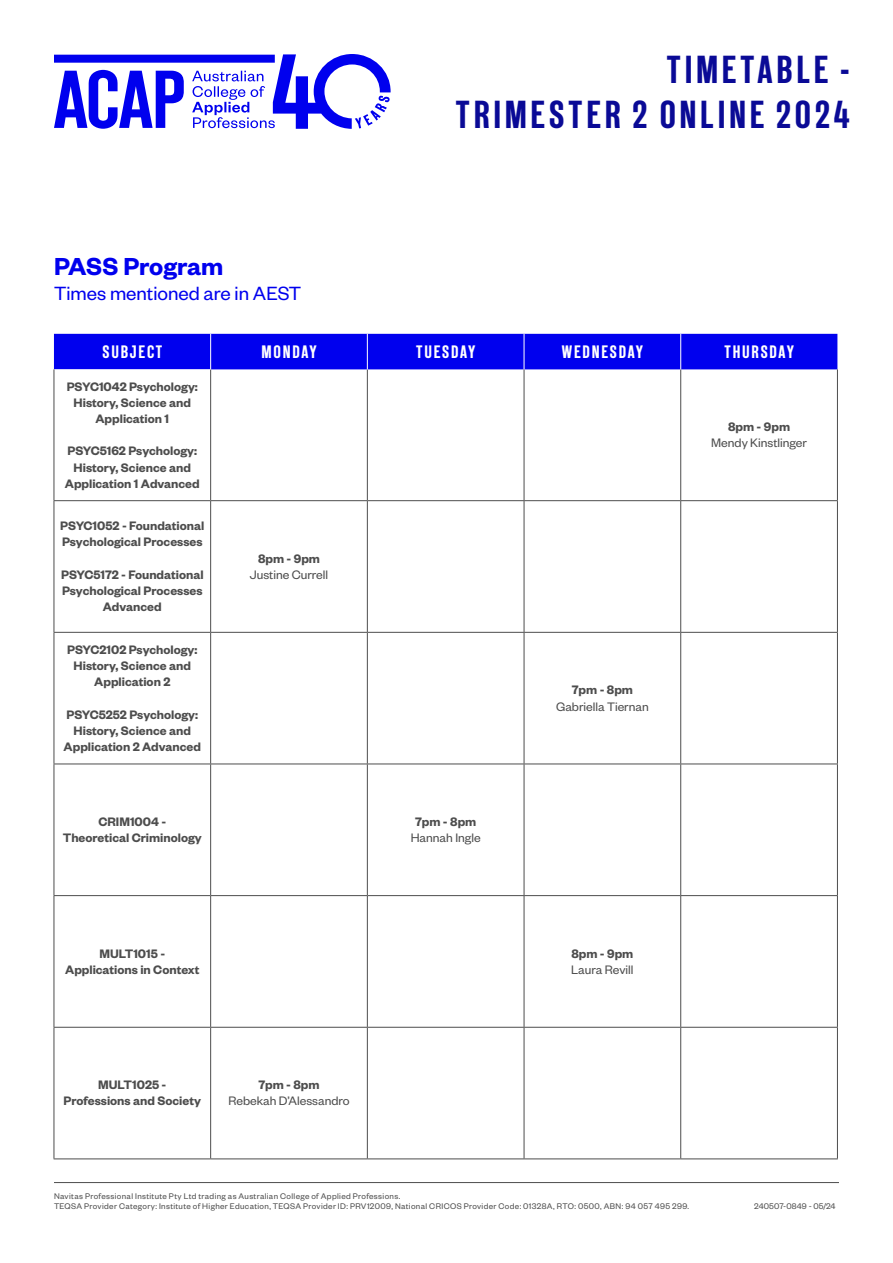
<style>
.page{position:relative;width:893px;height:1263px;background:#fff}
.page>*{position:absolute;margin:0;border:0;box-sizing:border-box;transform-origin:0 0}
.Flyer_header{font:39px/45px "New Grotesk Square FOUR";letter-spacing:.1em;color:#0a0a96;text-align:right}
.t1{font:600 27px "Founders Grotesk";color:#00e}
.t2{font:21px "Founders Grotesk";color:#00e}
.t3{font:18px "New Grotesk Square FOUR";letter-spacing:.1em;color:#fff}
.t4{font:600 13.5px/16.2px "Founders Grotesk";color:#4d4d4d;text-align:center}
.t5{font:13.5px "Founders Grotesk";color:#4d4d4d}
.Body_Copy{font:9px/10.5px "Founders Grotesk";letter-spacing:.04em;color:#4d4d4d}
.Body_Copy-2{font:9px "Founders Grotesk";letter-spacing:.02em;color:#4d4d4d}
</style>
<div class="page">
<div style="left:54px;top:334px;width:783px;height:35px;background:#00e"></div>
<svg style="left:55px;top:369px;width:155px;height:658px"></svg>
<hr style="left:54px;top:369px;width:1px;height:131px;background:#4d4d4d">
<hr style="left:210px;top:369px;width:1px;height:131px;background:#4d4d4d">
<hr style="left:367px;top:369px;width:1px;height:131px;background:#4d4d4d">
<hr style="left:524px;top:369px;width:1px;height:131px;background:#4d4d4d">
<hr style="left:680px;top:369px;width:1px;height:131px;background:#4d4d4d">
<hr style="left:837px;top:369px;width:1px;height:131px;background:#4d4d4d">
<hr style="left:54px;top:500px;width:157px;height:1px;background:#4d4d4d">
<hr style="left:54px;top:501px;width:1px;height:131px;background:#4d4d4d">
<hr style="left:211px;top:500px;width:156px;height:1px;background:#4d4d4d">
<hr style="left:210px;top:501px;width:1px;height:131px;background:#4d4d4d">
<hr style="left:367px;top:500px;width:157px;height:1px;background:#4d4d4d">
<hr style="left:367px;top:501px;width:1px;height:131px;background:#4d4d4d">
<hr style="left:524px;top:500px;width:157px;height:1px;background:#4d4d4d">
<hr style="left:524px;top:501px;width:1px;height:131px;background:#4d4d4d">
<hr style="left:681px;top:500px;width:157px;height:1px;background:#4d4d4d">
<hr style="left:680px;top:501px;width:1px;height:131px;background:#4d4d4d">
<hr style="left:837px;top:501px;width:1px;height:131px;background:#4d4d4d">
<hr style="left:54px;top:632px;width:157px;height:1px;background:#4d4d4d">
<hr style="left:54px;top:633px;width:1px;height:131px;background:#4d4d4d">
<hr style="left:211px;top:632px;width:156px;height:1px;background:#4d4d4d">
<hr style="left:210px;top:633px;width:1px;height:131px;background:#4d4d4d">
<hr style="left:367px;top:632px;width:157px;height:1px;background:#4d4d4d">
<hr style="left:367px;top:633px;width:1px;height:131px;background:#4d4d4d">
<hr style="left:524px;top:632px;width:157px;height:1px;background:#4d4d4d">
<hr style="left:524px;top:633px;width:1px;height:131px;background:#4d4d4d">
<hr style="left:681px;top:632px;width:157px;height:1px;background:#4d4d4d">
<hr style="left:680px;top:633px;width:1px;height:131px;background:#4d4d4d">
<hr style="left:837px;top:633px;width:1px;height:131px;background:#4d4d4d">
<hr style="left:54px;top:764px;width:157px;height:1px;background:#4d4d4d">
<hr style="left:54px;top:764px;width:1px;height:131px;background:#4d4d4d">
<hr style="left:211px;top:764px;width:156px;height:1px;background:#4d4d4d">
<hr style="left:210px;top:764px;width:1px;height:131px;background:#4d4d4d">
<hr style="left:367px;top:764px;width:157px;height:1px;background:#4d4d4d">
<hr style="left:367px;top:764px;width:1px;height:131px;background:#4d4d4d">
<hr style="left:524px;top:764px;width:157px;height:1px;background:#4d4d4d">
<hr style="left:524px;top:764px;width:1px;height:131px;background:#4d4d4d">
<hr style="left:681px;top:764px;width:157px;height:1px;background:#4d4d4d">
<hr style="left:680px;top:764px;width:1px;height:131px;background:#4d4d4d">
<hr style="left:837px;top:764px;width:1px;height:131px;background:#4d4d4d">
<hr style="left:54px;top:895px;width:157px;height:1px;background:#4d4d4d">
<hr style="left:54px;top:896px;width:1px;height:131px;background:#4d4d4d">
<hr style="left:211px;top:895px;width:156px;height:1px;background:#4d4d4d">
<hr style="left:210px;top:896px;width:1px;height:131px;background:#4d4d4d">
<hr style="left:367px;top:895px;width:157px;height:1px;background:#4d4d4d">
<hr style="left:367px;top:896px;width:1px;height:131px;background:#4d4d4d">
<hr style="left:524px;top:895px;width:157px;height:1px;background:#4d4d4d">
<hr style="left:524px;top:896px;width:1px;height:131px;background:#4d4d4d">
<hr style="left:681px;top:895px;width:157px;height:1px;background:#4d4d4d">
<hr style="left:680px;top:896px;width:1px;height:131px;background:#4d4d4d">
<hr style="left:837px;top:896px;width:1px;height:131px;background:#4d4d4d">
<hr style="left:54px;top:1027px;width:157px;height:1px;background:#4d4d4d">
<hr style="left:54px;top:1028px;width:1px;height:130px;background:#4d4d4d">
<hr style="left:211px;top:1027px;width:156px;height:1px;background:#4d4d4d">
<hr style="left:210px;top:1028px;width:1px;height:130px;background:#4d4d4d">
<hr style="left:367px;top:1027px;width:157px;height:1px;background:#4d4d4d">
<hr style="left:367px;top:1028px;width:1px;height:130px;background:#4d4d4d">
<hr style="left:524px;top:1027px;width:157px;height:1px;background:#4d4d4d">
<hr style="left:524px;top:1028px;width:1px;height:130px;background:#4d4d4d">
<hr style="left:681px;top:1027px;width:157px;height:1px;background:#4d4d4d">
<hr style="left:680px;top:1028px;width:1px;height:130px;background:#4d4d4d">
<hr style="left:837px;top:1028px;width:1px;height:130px;background:#4d4d4d">
<hr style="left:54px;top:1158px;width:157px;height:1px;background:#4d4d4d">
<hr style="left:211px;top:1158px;width:156px;height:1px;background:#4d4d4d">
<hr style="left:367px;top:1158px;width:157px;height:1px;background:#4d4d4d">
<hr style="left:524px;top:1158px;width:157px;height:1px;background:#4d4d4d">
<hr style="left:681px;top:1158px;width:157px;height:1px;background:#4d4d4d">
<hr style="left:524px;top:334px;width:1px;height:35px;background:#fff">
<hr style="left:680px;top:334px;width:1px;height:35px;background:#fff">
<hr style="left:210px;top:334px;width:1px;height:35px;background:#fff">
<hr style="left:367px;top:334px;width:1px;height:35px;background:#fff">
<hr style="left:54px;top:1182px;width:785px;height:1px;background:#4d4d4d">
<svg style="left:54px;top:54px;width:337px;height:75px"></svg>
<p class="t1" style="left:54px;top:249px;width:171px">PASS Program</p>
<p class="t2" style="left:54px;top:280px;width:249px">Times mentioned are in AEST</p>
<p class="Flyer_header" style="left:456px;top:47px;width:395px">TIMETABLE -<br>TRIMESTER 2 ONLINE 2024</p>
<p class="t3" style="left:103px;top:341px;width:61px">SUBJECT</p>
<p class="t3" style="left:261px;top:341px;width:57px">MONDAY</p>
<p class="t3" style="left:416px;top:341px;width:61px">TUESDAY</p>
<p class="t3" style="left:562px;top:341px;width:83px">WEDNESDAY</p>
<p class="t3" style="left:724px;top:341px;width:71px">THURSDAY</p>
<p class="t4" style="left:67px;top:377px;width:133px">PSYC1042 Psychology:<br>History, Science and<br>Application 1</p>
<p class="t4" style="left:65px;top:442px;width:136px">PSYC5162 Psychology:<br>History, Science and<br>Application 1 Advanced</p>
<p class="t4" style="left:728px;top:418px;width:63px">8pm - 9pm</p>
<p class="t5" style="left:711px;top:435px;width:97px">Mendy Kinstlinger</p>
<p class="t4" style="left:60px;top:517px;width:146px;text-align:left">PSYC1052 - Foundational<br>Psychological Processes</p>
<p class="t4" style="left:61px;top:566px;width:144px">PSYC5172 - Foundational<br>Psychological Processes<br>Advanced</p>
<p class="t4" style="left:67px;top:641px;width:132px">PSYC2102 Psychology:<br>History, Science and<br>Application 2</p>
<p class="t4" style="left:64px;top:705px;width:139px">PSYC5252 Psychology:<br>History, Science and<br>Application 2 Advanced</p>
<p class="t4" style="left:258px;top:549px;width:63px">8pm - 9pm</p>
<p class="t5" style="left:250px;top:566px;width:80px">Justine Currell</p>
<p class="t4" style="left:63px;top:813px;width:141px">CRIM1004 -<br>Theoretical Criminology</p>
<p class="t4" style="left:415px;top:813px;width:63px">7pm - 8pm</p>
<p class="t5" style="left:411px;top:829px;width:71px">Hannah Ingle</p>
<p class="t4" style="left:572px;top:681px;width:63px">7pm - 8pm</p>
<p class="t5" style="left:556px;top:698px;width:94px">Gabriella Tiernan</p>
<p class="t4" style="left:65px;top:944px;width:136px">MULT1015 -<br>Applications in Context</p>
<p class="t4" style="left:571px;top:944px;width:63px">8pm - 9pm</p>
<p class="t5" style="left:571px;top:961px;width:64px">Laura Revill</p>
<p class="t4" style="left:64px;top:1076px;width:139px">MULT1025 -<br>Professions and Society</p>
<p class="t4" style="left:258px;top:1076px;width:63px">7pm - 8pm</p>
<p class="t5" style="left:228px;top:1093px;width:123px">Rebekah D’Alessandro</p>
<p class="Body_Copy" style="left:54px;top:1190px;width:637px">Navitas Professional Institute Pty Ltd trading as Australian College of Applied Professions.<br>TEQSA Provider Category: Institute of Higher Education, TEQSA Provider ID: PRV12009, National CRICOS Provider Code: 01328A, RTO: 0500, ABN: 94 057 495 299.</p>
<p class="Body_Copy-2" style="left:754px;top:1201px;width:83px">240507-0849 - 05/24</p>
</div>
